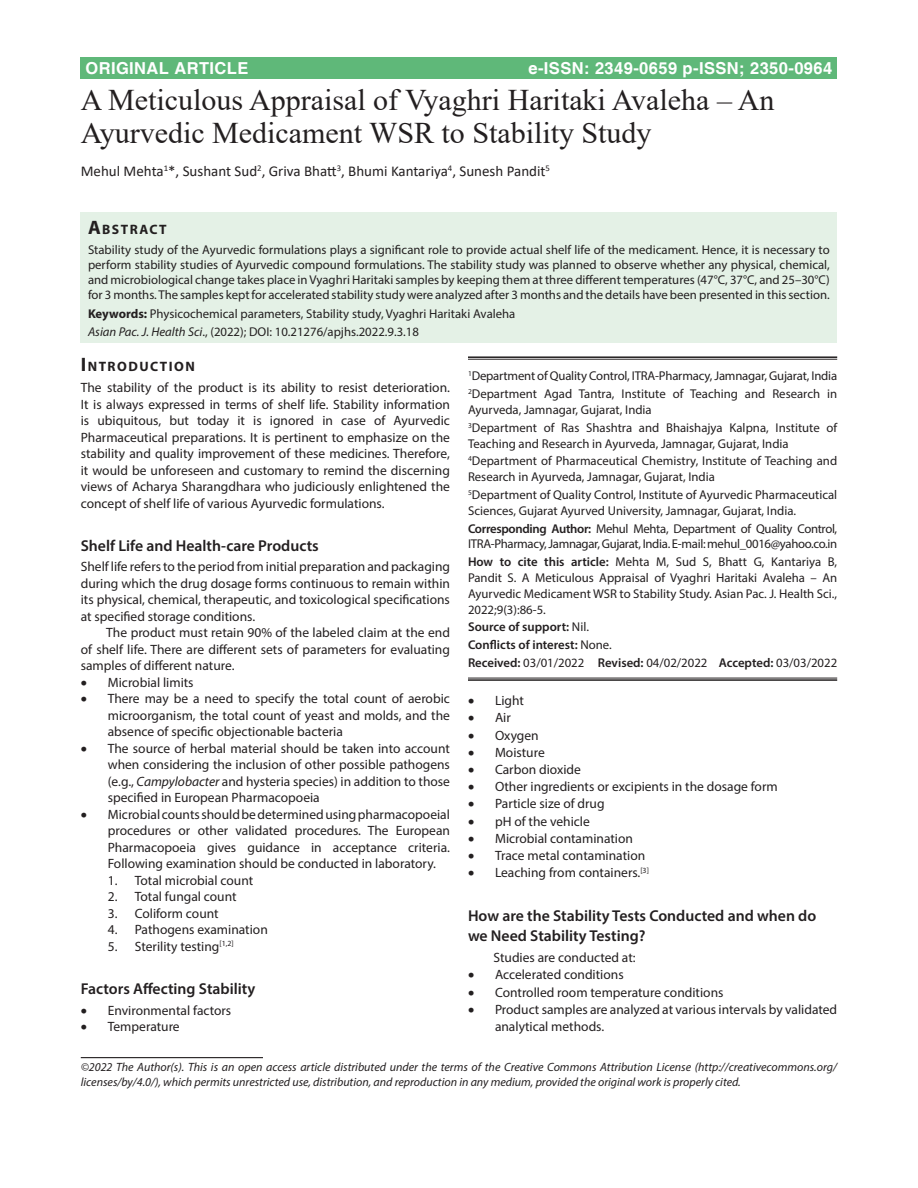
<style>
.page{position:relative;width:918px;height:1188px;background:#fff}
.page>*{position:absolute;margin:0;border:0;box-sizing:border-box;transform-origin:0 0}
.AT{font:30px/33px "Times New Roman";color:#231f20}
.AH{font:700 16.5px "Helvetica";letter-spacing:.025em;color:#fff}
.t1{font:600 15.75px/19.5px "Myriad Pro";color:#231f20}
.AU{font:15px "Calibri";color:#231f20}
.ABSH{font:700 13.65px "Myriad Pro";letter-spacing:.105em;color:#231f20}
.L{font:13.5px/16.5px "Myriad Pro";color:#231f20;text-align:justify}
.TXFL{font:13.5px/16.5px "Myriad Pro";color:#231f20;text-align:justify}
.TX{font:13.5px/16.5px "Myriad Pro";color:#231f20;text-align:justify}
.L1{font:13.5px "Myriad Pro";color:#231f20}
.ABS{font:12.75px/15px "Myriad Pro";color:#231f20;text-align:justify}
.AFF_1{font:12.75px/15.8px "Myriad Pro";color:#231f20}
.HTC{font:12.75px/15.8px "Myriad Pro";color:#231f20;text-align:justify}
.KWD{font:12.75px "Myriad Pro";color:#231f20}
.ADD{font:12.75px/15.8px "Myriad Pro";letter-spacing:-.025em;color:#231f20}
.AFF{font:12.75px "Myriad Pro";letter-spacing:-.015em;color:#231f20}
.HIS{font:12.75px "Myriad Pro";color:#231f20}
.HTC-2{font:600 12.75px "Myriad Pro";color:#231f20}
.CR{font:italic 12px/15px "Myriad Pro";color:#231f20}
.s1{font-size:19.5px}
.s2{font-weight:700}
.s3{font-style:italic}
.s4{font-weight:600}
.s5{font-weight:400}
</style>
<div class="page">
<div style="left:81px;top:57px;width:756px;height:22px;background:#5fb879"></div>
<div style="left:81px;top:212px;width:756px;height:131px;background:#e4f1e6"></div>
<hr style="left:81px;top:1057px;width:182px;height:1px;background:#231f20">
<hr style="left:468px;top:356px;width:369px;height:2px;background:#231f20">
<hr style="left:468px;top:359px;width:369px;height:1px;background:#231f20">
<hr style="left:468px;top:678px;width:369px;height:1px;background:#231f20">
<hr style="left:468px;top:679px;width:369px;height:2px;background:#231f20">
<p class="AH" style="left:85px;top:58px;width:164px">ORIGINAL ARTICLE</p>
<p class="AH" style="left:528px;top:58px;width:305px">e-ISSN: 2349-0659 p-ISSN; 2350-0964</p>
<p class="AT" style="left:81px;top:83px;width:695px">A Meticulous Appraisal of Vyaghri Haritaki Avaleha – An<br>Ayurvedic Medicament WSR to Stability Study</p>
<p class="AU" style="left:81px;top:161px;width:471px">Mehul Mehta<sup>1</sup>*, Sushant Sud<sup>2</sup>, Griva Bhatt<sup>3</sup>, Bhumi Kantariya<sup>4</sup>, Sunesh Pandit<sup>5</sup></p>
<p class="ABSH" style="left:88px;top:220px;width:80px"><span class="s1">A</span>BSTRACT</p>
<p class="ABS" style="left:88px;top:242px;width:743px">Stability study of the Ayurvedic formulations plays a significant role to provide actual shelf life of the medicament. Hence, it is necessary to perform stability studies of Ayurvedic compound formulations. The stability study was planned to observe whether any physical, chemical, and microbiological change takes place in Vyaghri Haritaki samples by keeping them at three different temperatures (47°C, 37°C, and 25–30°C) for 3 months. The samples kept for accelerated stability study were analyzed after 3 months and the details have been presented in this section.</p>
<p class="KWD" style="left:88px;top:306px;width:429px"><span class="s2">Keywords:</span> Physicochemical parameters, Stability study, Vyaghri Haritaki Avaleha</p>
<p class="KWD" style="left:88px;top:324px;width:332px"><span class="s3">Asian Pac. J. Health Sci</span>., (2022); DOI: 10.21276/apjhs.2022.9.3.18</p>
<h1 class="ABSH" style="left:81px;top:358px;width:116px"><span class="s1">I</span>NTRODUCTION</h1>
<p class="TXFL" style="left:81px;top:379px;width:371px">The stability of the product is its ability to resist deterioration.<br>It is always expressed in terms of shelf life. Stability information is ubiquitous, but today it is ignored in case of Ayurvedic Pharmaceutical preparations. It is pertinent to emphasize on the stability and quality improvement of these medicines. Therefore, it would be unforeseen and customary to remind the discerning views of Acharya Sharangdhara who judiciously enlightened the concept of shelf life of various Ayurvedic formulations.</p>
<h2 class="t1" style="left:81px;top:535px;width:239px">Shelf Life and Health-care Products</h2>
<p class="TXFL" style="left:81px;top:558px;width:371px">Shelf life refers to the period from initial preparation and packaging during which the drug dosage forms continuous to remain within its physical, chemical, therapeutic, and toxicological specifications at specified storage conditions.</p>
<p class="TX" style="left:81px;top:624px;width:371px;text-indent:26px">The product must retain 90% of the labeled claim at the end of shelf life. There are different sets of parameters for evaluating samples of different nature.</p>
<p class="L" style="left:81px;top:674px;width:114px">• Microbial limits</p>
<p class="L" style="left:108px;top:690px;width:344px;text-indent:-27px">• There may be a need to specify the total count of aerobic microorganism, the total count of yeast and molds, and the absence of specific objectionable bacteria</p>
<p class="L" style="left:108px;top:740px;width:344px;text-indent:-27px">• The source of herbal material should be taken into account when considering the inclusion of other possible pathogens (e.g., <span class="s3">Campylobacter</span> and hysteria species) in addition to those specified in European Pharmacopoeia</p>
<p class="L" style="left:108px;top:806px;width:344px;text-indent:-27px">• Microbial counts should be determined using pharmacopoeial procedures or other validated procedures. The European Pharmacopoeia gives guidance in acceptance criteria.<br>Following examination should be conducted in laboratory.</p>
<p class="L1" style="left:108px;top:872px;width:147px">1. Total microbial count</p>
<p class="L1" style="left:108px;top:888px;width:130px">2. Total fungal count</p>
<p class="L1" style="left:108px;top:905px;width:112px">3. Coliform count</p>
<p class="L1" style="left:108px;top:921px;width:162px">4. Pathogens examination</p>
<p class="L1" style="left:108px;top:938px;width:127px">5. Sterility testing<sup>[1,2]</sup></p>
<h2 class="t1" style="left:81px;top:978px;width:176px">Factors Affecting Stability</h2>
<p class="L" style="left:81px;top:1002px;width:152px">• Environmental factors</p>
<p class="L" style="left:81px;top:1018px;width:100px">• Temperature</p>
<p class="AFF" style="left:468px;top:368px;width:371px"><sup>1</sup>Department of Quality Control, ITRA-Pharmacy, Jamnagar, Gujarat, India</p>
<p class="AFF_1" style="left:468px;top:386px;width:371px"><sup>2</sup>Department Agad Tantra, Institute of Teaching and Research in<br>Ayurveda, Jamnagar, Gujarat, India</p>
<p class="AFF_1" style="left:468px;top:419px;width:371px"><sup>3</sup>Department of Ras Shashtra and Bhaishajya Kalpna, Institute of<br>Teaching and Research in Ayurveda, Jamnagar, Gujarat, India</p>
<p class="AFF_1" style="left:468px;top:453px;width:371px"><sup>4</sup>Department of Pharmaceutical Chemistry, Institute of Teaching and<br>Research in Ayurveda, Jamnagar, Gujarat, India</p>
<p class="AFF_1" style="left:468px;top:487px;width:371px"><sup>5</sup>Department of Quality Control, Institute of Ayurvedic Pharmaceutical<br>Sciences, Gujarat Ayurved University, Jamnagar, Gujarat, India.</p>
<p class="ADD" style="left:468px;top:520px;width:371px"><span class="s4">Corresponding Author:</span> Mehul Mehta, Department of Quality Control,<br>ITRA-Pharmacy, Jamnagar, Gujarat, India. E-mail: mehul_0016@yahoo.co.in</p>
<p class="HTC" style="left:468px;top:554px;width:371px"><span class="s4">How to cite this article:</span> Mehta M, Sud S, Bhatt G, Kantariya B, Pandit S. A Meticulous Appraisal of Vyaghri Haritaki Avaleha – An Ayurvedic Medicament WSR to Stability Study. Asian Pac. J. Health Sci., 2022;9(3):86-5.</p>
<p class="HTC-2" style="left:468px;top:619px;width:123px">Source of support: <span class="s5">Nil.</span></p>
<p class="HTC-2" style="left:468px;top:637px;width:145px">Conflicts of interest: <span class="s5">None.</span></p>
<p class="HIS" style="left:468px;top:655px;width:371px"><span class="s4">Received:</span> 03/01/2022 <span class="s4">Revised:</span> 04/02/2022 <span class="s4">Accepted:</span> 03/03/2022</p>
<p class="L" style="left:468px;top:692px;width:57px">• Light</p>
<p class="L" style="left:468px;top:709px;width:44px">• Air</p>
<p class="L" style="left:468px;top:727px;width:72px">• Oxygen</p>
<p class="L" style="left:468px;top:744px;width:78px">• Moisture</p>
<p class="L" style="left:468px;top:761px;width:114px">• Carbon dioxide</p>
<p class="L" style="left:468px;top:778px;width:311px">• Other ingredients or excipients in the dosage form</p>
<p class="L" style="left:468px;top:796px;width:138px">• Particle size of drug</p>
<p class="L" style="left:468px;top:813px;width:123px">• pH of the vehicle</p>
<p class="L" style="left:468px;top:830px;width:166px">• Microbial contamination</p>
<p class="L" style="left:468px;top:847px;width:179px">• Trace metal contamination</p>
<p class="L" style="left:468px;top:864px;width:182px">• Leaching from containers.<sup>[3]</sup></p>
<h2 class="t1" style="left:468px;top:906px;width:350px">How are the Stability Tests Conducted and when do we Need Stability Testing?</h2>
<p class="TX" style="left:494px;top:949px;width:144px">Studies are conducted at:</p>
<p class="L" style="left:468px;top:966px;width:157px">• Accelerated conditions</p>
<p class="L" style="left:468px;top:984px;width:257px">• Controlled room temperature conditions</p>
<p class="L" style="left:495px;top:1000px;width:344px;line-height:17.2px;text-indent:-27px">• Product samples are analyzed at various intervals by validated analytical methods.</p>
<p class="CR" style="left:81px;top:1059px;width:758px">©2022 The Author(s). This is an open access article distributed under the terms of the Creative Commons Attribution License (http://creativecommons.org/ licenses/by/4.0/), which permits unrestricted use, distribution, and reproduction in any medium, provided the original work is properly cited.</p>
</div>
